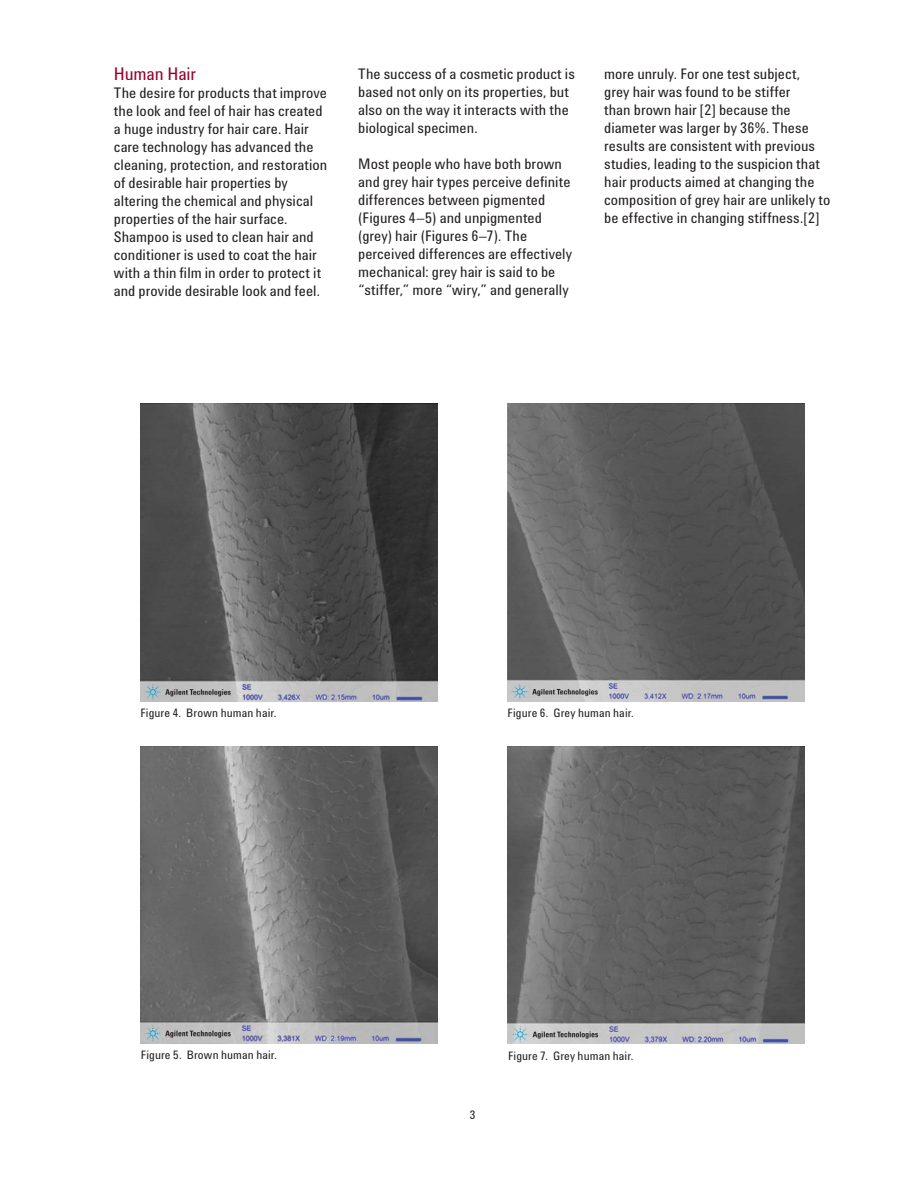
<style>
.page{position:relative;width:918px;height:1188px;background:#fff}
.page>*{position:absolute;margin:0;border:0;box-sizing:border-box;transform-origin:0 0}
.t1{font:18px "Agilent Cond";letter-spacing:-.01em;color:#98002e}
.t2{font:15px/18px "Agilent Cond";color:#231f20}
.t3{font:12px "Agilent Cond";letter-spacing:.01em;color:#231f20}
</style>
<div class="page">
<img style="left:140px;top:403px;width:298px;height:298px">
<img style="left:140px;top:746px;width:298px;height:298px">
<img style="left:507px;top:403px;width:298px;height:298px">
<img style="left:507px;top:746px;width:298px;height:298px">
<p class="t1" style="left:114px;top:67px;width:84px">Human Hair</p>
<p class="t2" style="left:114px;top:85px;width:215px">The desire for products that improve the look and feel of hair has created a huge industry for hair care. Hair care technology has advanced the cleaning, protection, and restoration of desirable hair properties by altering the chemical and physical properties of the hair surface.<br>Shampoo is used to clean hair and conditioner is used to coat the hair with a thin film in order to protect it and provide desirable look and feel.</p>
<p class="t2" style="left:358px;top:66px;width:218px">The success of a cosmetic product is based not only on its properties, but also on the way it interacts with the biological specimen.</p>
<p class="t2" style="left:358px;top:156px;width:215px">Most people who have both brown and grey hair types perceive definite differences between pigmented (Figures 4–5) and unpigmented (grey) hair (Figures 6–7). The perceived differences are effectively mechanical: grey hair is said to be “stiffer,” more “wiry,” and generally</p>
<p class="t2" style="left:604px;top:66px;width:228px">more unruly. For one test subject,<br>grey hair was found to be stiffer<br>than brown hair [2] because the diameter was larger by 36%. These results are consistent with previous studies, leading to the suspicion that hair products aimed at changing the composition of grey hair are unlikely to be effective in changing stiffness.[2]</p>
<p class="t3" style="left:140px;top:709px;width:138px">Figure 4. Brown human hair.</p>
<p class="t3" style="left:141px;top:1051px;width:138px">Figure 5. Brown human hair.</p>
<p class="t3" style="left:508px;top:709px;width:128px">Figure 6. Grey human hair.</p>
<p class="t3" style="left:470px;top:1110px;width:7px">3</p>
<p class="t3" style="left:508px;top:1051px;width:127px">Figure 7. Grey human hair.</p>
</div>
